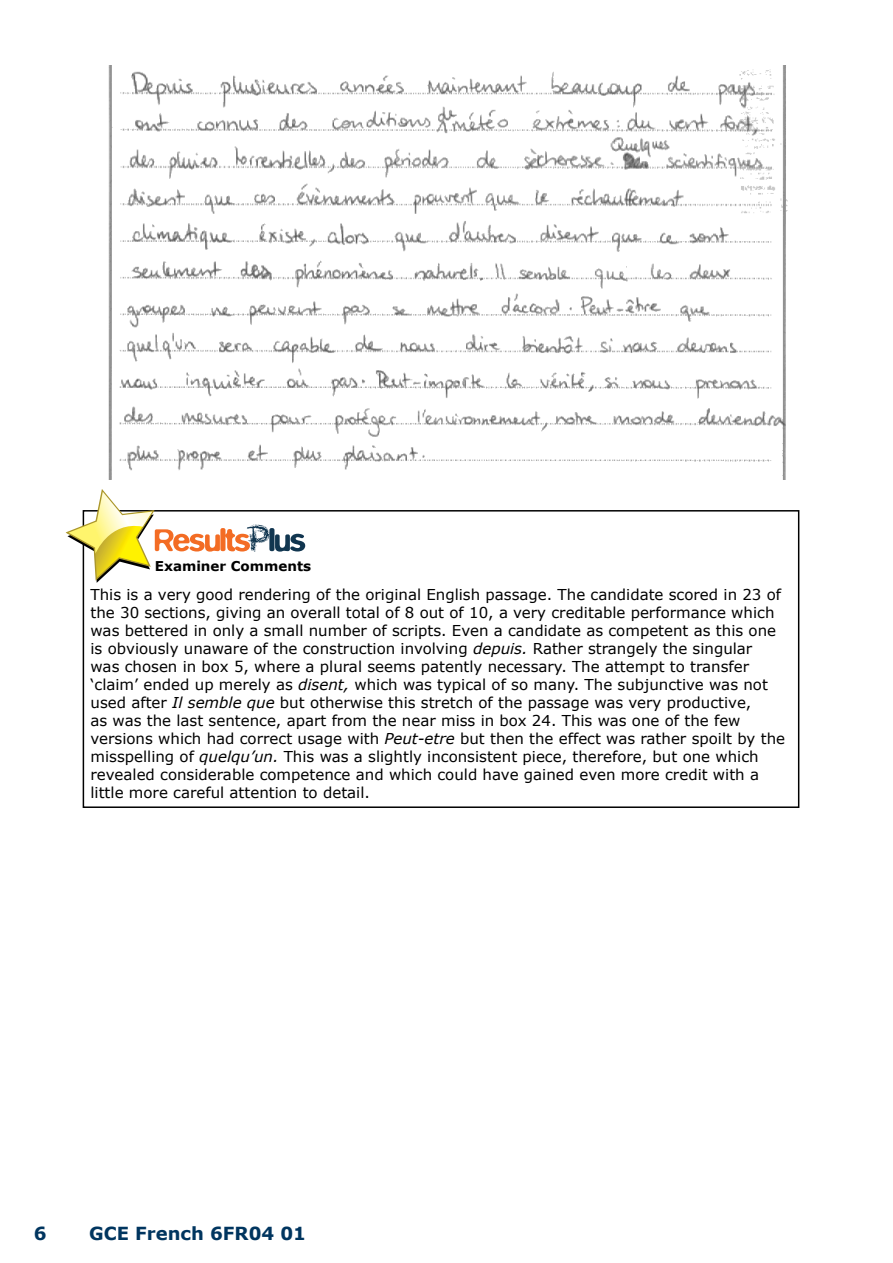
<style>
.page{position:relative;width:893px;height:1263px;background:#fff}
.page>*{position:absolute;margin:0;border:0;box-sizing:border-box;transform-origin:0 0}
.t1{font:700 18px "Verdana";color:#00355f}
.t2{font:15px/18px "Verdana";color:#000}
.t3{font:700 13.5px "Verdana";color:#000}
.s1{font-style:italic}
</style>
<div class="page">
<img style="left:108px;top:66px;width:680px;height:414px">
<div style="left:83px;top:510px;width:716px;height:298px;border:2px solid #000"></div>
<svg style="left:65px;top:489px;width:240px;height:94px"></svg>
<p class="t3" style="left:155px;top:556px;width:158px">Examiner Comments</p>
<p class="t2" style="left:91px;top:585px;width:696px">This is a very good rendering of the original English passage. The candidate scored in 23 of the 30 sections, giving an overall total of 8 out of 10, a very creditable performance which was bettered in only a small number of scripts. Even a candidate as competent as this one is obviously unaware of the construction involving <span class="s1">depuis.</span> Rather strangely the singular<br>was chosen in box 5, where a plural seems patently necessary. The attempt to transfer ‘claim’ ended up merely as <span class="s1">disent,</span> which was typical of so many. The subjunctive was not used after <span class="s1">Il semble que</span> but otherwise this stretch of the passage was very productive,<br>as was the last sentence, apart from the near miss in box 24. This was one of the few versions which had correct usage with <span class="s1">Peut-etre</span> but then the effect was rather spoilt by the misspelling of <span class="s1">quelqu’un.</span> This was a slightly inconsistent piece, therefore, but one which revealed considerable competence and which could have gained even more credit with a little more careful attention to detail.</p>
<p class="t1" style="left:34px;top:1221px;width:14px">6</p>
<p class="t1" style="left:89px;top:1221px;width:218px">GCE French 6FR04 01</p>
</div>
